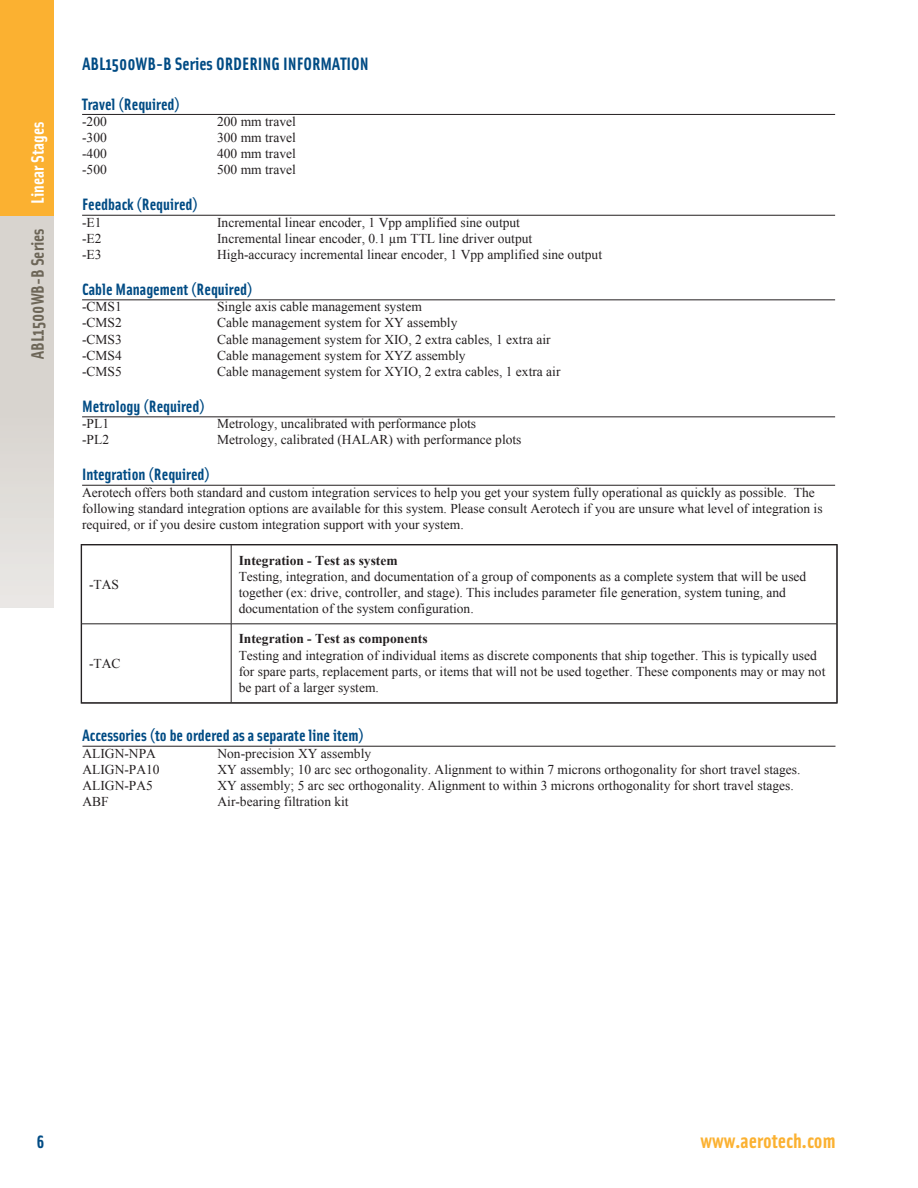
<style>
.page{position:relative;width:918px;height:1188px;background:#fff}
.page>*{position:absolute;margin:0;border:0;box-sizing:border-box;transform-origin:0 0}
.t1{font:700 21px "Solex";color:#fbb131}
.Page_Headers{font:700 18px "Solex";color:#004b84}
.t2{font:700 18px "Solex";color:#6d6658}
.t3{font:700 18px "Solex";color:#fff}
.Ordering_Info_Bold{font:700 16.5px "Solex";color:#004b84}
.Ordering_Info_Text{font:13.5px "Times New Roman";color:#231f20}
.Text_Body{font:13.5px/16.2px "Times New Roman";color:#231f20}
.s1{font-weight:700}
</style>
<div class="page">
<div style="left:0;top:216px;width:54px;height:391px;background:linear-gradient(to bottom,#d3cfc9,#e6e3e0)"></div>
<div style="left:0;top:0;width:54px;height:216px;background:#fbb131"></div>
<hr style="left:82px;top:114px;width:753px;height:1px;background:#231f20">
<hr style="left:82px;top:215px;width:753px;height:1px;background:#231f20">
<hr style="left:82px;top:299px;width:753px;height:1px;background:#231f20">
<hr style="left:82px;top:416px;width:753px;height:1px;background:#231f20">
<hr style="left:82px;top:485px;width:753px;height:1px;background:#231f20">
<svg style="left:83px;top:546px;width:752px;height:155px"></svg>
<hr style="left:231px;top:545px;width:1px;height:79px;background:#231f20">
<hr style="left:837px;top:545px;width:1px;height:79px;background:#231f20">
<hr style="left:81px;top:624px;width:150px;height:1px;background:#231f20">
<hr style="left:231px;top:624px;width:606px;height:1px;background:#231f20">
<hr style="left:231px;top:624px;width:1px;height:79px;background:#231f20">
<hr style="left:837px;top:624px;width:1px;height:79px;background:#231f20">
<div style="left:81px;top:544px;width:756px;height:159px;border:1px solid #231f20"></div>
<hr style="left:82px;top:746px;width:754px;height:1px;background:#231f20">
<p class="t3" style="left:26px;top:204px;width:84px;rotate:-90deg">Linear Stages</p>
<p class="t2" style="left:26px;top:359px;width:132px;rotate:-90deg">ABL1500WB-B Series</p>
<p class="Page_Headers" style="left:82px;top:52px;width:288px">ABL1500WB-B Series ORDERING INFORMATION</p>
<p class="Ordering_Info_Bold" style="left:82px;top:93px;width:99px">Travel (Required)</p>
<p class="Ordering_Info_Text" style="left:82px;top:112px;width:26px">-200</p>
<p class="Ordering_Info_Text" style="left:217px;top:112px;width:80px">200 mm travel</p>
<p class="Ordering_Info_Text" style="left:82px;top:128px;width:26px">-300</p>
<p class="Ordering_Info_Text" style="left:217px;top:128px;width:80px">300 mm travel</p>
<p class="Ordering_Info_Text" style="left:82px;top:145px;width:26px">-400</p>
<p class="Ordering_Info_Text" style="left:217px;top:145px;width:80px">400 mm travel</p>
<p class="Ordering_Info_Text" style="left:82px;top:161px;width:26px">-500</p>
<p class="Ordering_Info_Text" style="left:217px;top:161px;width:80px">500 mm travel</p>
<p class="Ordering_Info_Bold" style="left:82px;top:194px;width:117px">Feedback (Required)</p>
<p class="Ordering_Info_Text" style="left:82px;top:213px;width:21px">-E1</p>
<p class="Ordering_Info_Text" style="left:217px;top:213px;width:304px">Incremental linear encoder, 1 Vpp amplified sine output</p>
<p class="Ordering_Info_Text" style="left:82px;top:229px;width:21px">-E2</p>
<p class="Ordering_Info_Text" style="left:217px;top:229px;width:317px">Incremental linear encoder, 0.1 µm TTL line driver output</p>
<p class="Ordering_Info_Text" style="left:82px;top:245px;width:21px">-E3</p>
<p class="Ordering_Info_Text" style="left:217px;top:245px;width:387px">High-accuracy incremental linear encoder, 1 Vpp amplified sine output</p>
<p class="Ordering_Info_Bold" style="left:82px;top:278px;width:172px">Cable Management (Required)</p>
<p class="Ordering_Info_Text" style="left:82px;top:298px;width:41px">-CMS1</p>
<p class="Ordering_Info_Text" style="left:217px;top:298px;width:206px">Single axis cable management system</p>
<p class="Ordering_Info_Text" style="left:82px;top:314px;width:41px">-CMS2</p>
<p class="Ordering_Info_Text" style="left:217px;top:314px;width:242px">Cable management system for XY assembly</p>
<p class="Ordering_Info_Text" style="left:82px;top:330px;width:41px">-CMS3</p>
<p class="Ordering_Info_Text" style="left:217px;top:330px;width:335px">Cable management system for XIO, 2 extra cables, 1 extra air</p>
<p class="Ordering_Info_Text" style="left:82px;top:346px;width:41px">-CMS4</p>
<p class="Ordering_Info_Text" style="left:217px;top:346px;width:250px">Cable management system for XYZ assembly</p>
<p class="Ordering_Info_Text" style="left:82px;top:362px;width:41px">-CMS5</p>
<p class="Ordering_Info_Text" style="left:217px;top:362px;width:345px">Cable management system for XYIO, 2 extra cables, 1 extra air</p>
<p class="Ordering_Info_Bold" style="left:82px;top:395px;width:124px">Metrology (Required)</p>
<p class="Ordering_Info_Text" style="left:82px;top:415px;width:28px">-PL1</p>
<p class="Ordering_Info_Text" style="left:217px;top:415px;width:261px">Metrology, uncalibrated with performance plots</p>
<p class="Ordering_Info_Text" style="left:82px;top:431px;width:28px">-PL2</p>
<p class="Ordering_Info_Text" style="left:217px;top:431px;width:306px">Metrology, calibrated (HALAR) with performance plots</p>
<p class="Ordering_Info_Bold" style="left:82px;top:464px;width:129px">Integration (Required)</p>
<p class="Text_Body" style="left:82px;top:484px;width:742px">Aerotech offers both standard and custom integration services to help you get your system fully operational as quickly as possible. The following standard integration options are available for this system. Please consult Aerotech if you are unsure what level of integration is required, or if you desire custom integration support with your system.</p>
<p class="Text_Body" style="left:89px;top:576px;width:31px">-TAS</p>
<p class="Text_Body" style="left:239px;top:552px;width:569px"><span class="s1">Integration - Test as system<br></span>Testing, integration, and documentation of a group of components as a complete system that will be used together (ex: drive, controller, and stage). This includes parameter file generation, system tuning, and documentation of the system configuration.</p>
<p class="Text_Body" style="left:239px;top:631px;width:588px"><span class="s1">Integration - Test as components<br></span>Testing and integration of individual items as discrete components that ship together. This is typically used for spare parts, replacement parts, or items that will not be used together. These components may or may not be part of a larger system.</p>
<p class="Ordering_Info_Bold" style="left:82px;top:725px;width:283px">Accessories (to be ordered as a separate line item)</p>
<p class="Ordering_Info_Text" style="left:82px;top:744px;width:75px">ALIGN-NPA</p>
<p class="Ordering_Info_Text" style="left:218px;top:744px;width:155px">Non-precision XY assembly</p>
<p class="Ordering_Info_Text" style="left:82px;top:760px;width:79px">ALIGN-PA10</p>
<p class="Ordering_Info_Text" style="left:218px;top:760px;width:585px">XY assembly; 10 arc sec orthogonality. Alignment to within 7 microns orthogonality for short travel stages.</p>
<p class="Ordering_Info_Text" style="left:82px;top:776px;width:72px">ALIGN-PA5</p>
<p class="Ordering_Info_Text" style="left:218px;top:776px;width:578px">XY assembly; 5 arc sec orthogonality. Alignment to within 3 microns orthogonality for short travel stages.</p>
<p class="Ordering_Info_Text" style="left:82px;top:793px;width:28px">ABF</p>
<p class="Ordering_Info_Text" style="left:218px;top:793px;width:133px">Air-bearing filtration kit</p>
<p class="Ordering_Info_Text" style="left:89px;top:654px;width:33px">-TAC</p>
<p class="Page_Headers" style="left:36px;top:1130px;width:9px">6</p>
<p class="t1" style="left:700px;top:1127px;width:137px">www.aerotech.com</p>
</div>
